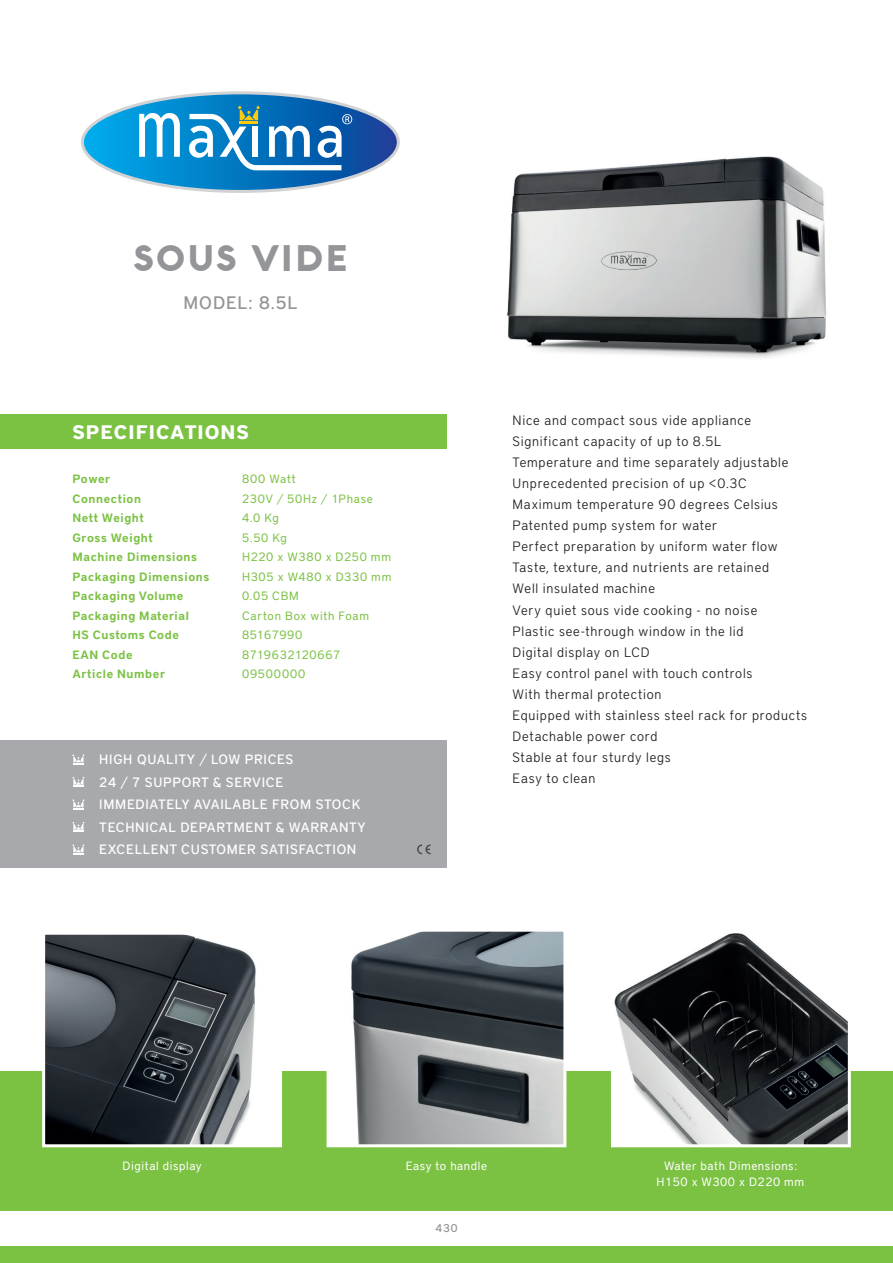
<style>
.page{position:relative;width:893px;height:1263px;background:#fff}
.page>*{position:absolute;margin:0;border:0;box-sizing:border-box;transform-origin:0 0}
.t1{font:900 36px "Aquawax";letter-spacing:.045em;color:#939598}
.t2{font:700 19.5px "District Pro";letter-spacing:.05em;color:#fff}
.t3{font:500 18px "District Pro";letter-spacing:.05em;color:#939598}
.t4{font:300 13.5px/21px "District Pro";letter-spacing:.055em;color:#231f20}
.t5{font:500 13.5px/22.5px "District Pro";letter-spacing:.05em;color:#fff}
.t6{font:600 12px/19.5px "District Pro";letter-spacing:.05em;color:#7bc142}
.t7{font:12px/19.5px "District Pro";letter-spacing:.06em;color:#7bc142}
.t8{font:12px/16.5px "District Pro";letter-spacing:.05em;color:#fff;text-align:center}
.t9{font:500 11.25px "District Pro";color:#939598}
</style>
<div class="page">
<div style="left:0;top:1071px;width:893px;height:192px;background:#7bc142"></div>
<div style="left:0;top:1211px;width:893px;height:34px;background:#fff"></div>
<div style="left:0;top:415px;width:446px;height:34px;background:#7bc142"></div>
<svg style="left:82px;top:93px;width:316px;height:99px"></svg>
<div style="left:0;top:740px;width:446px;height:128px;background:#a8a9ad"></div>
<svg style="left:73px;top:754px;width:11px;height:10px"></svg>
<svg style="left:73px;top:777px;width:11px;height:10px"></svg>
<svg style="left:73px;top:799px;width:11px;height:10px"></svg>
<svg style="left:73px;top:844px;width:11px;height:10px"></svg>
<svg style="left:73px;top:822px;width:11px;height:10px"></svg>
<svg style="left:417px;top:844px;width:14px;height:10px"></svg>
<img style="left:507px;top:156px;width:319px;height:202px">
<svg style="left:326px;top:931px;width:241px;height:217px;background:#7b8184"></svg>
<svg style="left:611px;top:933px;width:240px;height:215px"></svg>
<svg style="left:42px;top:934px;width:240px;height:214px;background:#5f6469"></svg>
<h1 class="t1" style="left:133px;top:234px;width:216px">SOUS VIDE</h1>
<h3 class="t3" style="left:184px;top:290px;width:115px">MODEL: 8.5L</h3>
<h2 class="t2" style="left:73px;top:418px;width:178px">SPECIFICATIONS</h2>
<p class="t6" style="left:73px;top:469px;width:138px">Power<br>Connection<br>Nett Weight<br>Gross Weight<br>Machine Dimensions<br>Packaging Dimensions<br>Packaging Volume<br>Packaging Material<br>HS Customs Code<br>EAN Code<br>Article Number</p>
<p class="t7" style="left:242px;top:469px;width:151px">800 Watt<br>230V / 50Hz / 1Phase<br>4.0 Kg<br>5.50 Kg<br>H220 x W380 x D250 mm<br>H305 x W480 x D330 mm<br>0.05 CBM<br>Carton Box with Foam<br>85167990<br>8719632120667<br>09500000</p>
<p class="t5" style="left:99px;top:748px;width:268px">HIGH QUALITY / LOW PRICES<br>24 / 7 SUPPORT &amp; SERVICE<br>IMMEDIATELY AVAILABLE FROM STOCK<br>TECHNICAL DEPARTMENT &amp; WARRANTY<br>EXCELLENT CUSTOMER SATISFACTION</p>
<p class="t4" style="left:513px;top:409px;width:296px">Nice and compact sous vide appliance Significant capacity of up to 8.5L<br>Temperature and time separately adjustable Unprecedented precision of up &lt;0.3C Maximum temperature 90 degrees Celsius Patented pump system for water<br>Perfect preparation by uniform water flow Taste, texture, and nutrients are retained<br>Well insulated machine<br>Very quiet sous vide cooking - no noise<br>Plastic see-through window in the lid<br>Digital display on LCD<br>Easy control panel with touch controls<br>With thermal protection<br>Equipped with stainless steel rack for products Detachable power cord<br>Stable at four sturdy legs<br>Easy to clean</p>
<p class="t8" style="left:123px;top:1157px;width:81px">Digital display</p>
<p class="t8" style="left:406px;top:1157px;width:83px">Easy to handle</p>
<p class="t8" style="left:656px;top:1157px;width:149px">Water bath Dimensions:<br>H150 x W300 x D220 mm</p>
<p class="t9" style="left:435px;top:1221px;width:23px">430</p>
</div>
